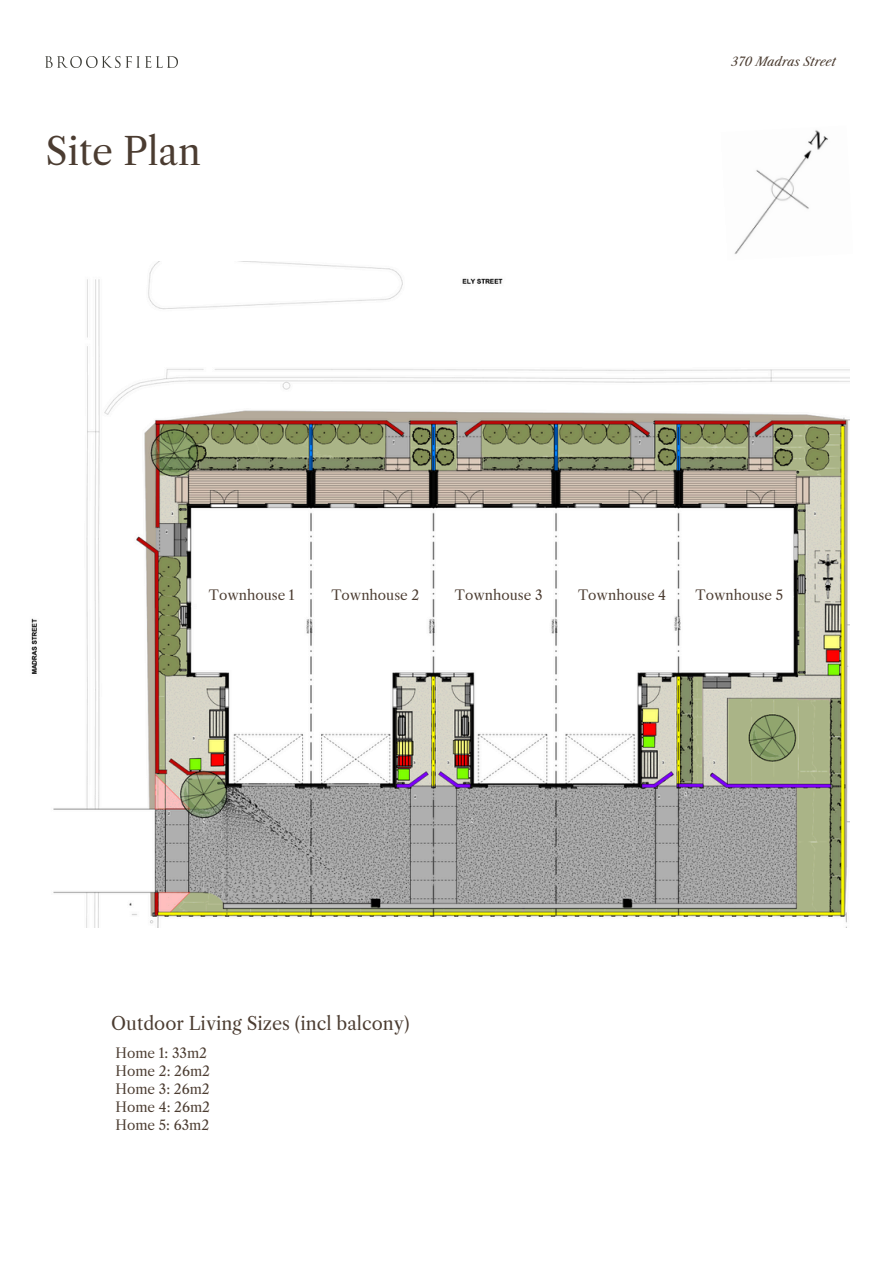
<style>
.page{position:relative;width:894px;height:1264px;background:#fff}
.page>*{position:absolute;margin:0;border:0;box-sizing:border-box;transform-origin:0 0}
.t1{font:37.2px "Libre Caslon Text";color:#4b3c31}
.t2{font:18px "Libre Caslon Text";color:#4b3c31}
.t3{font:13.5px/18px "Libre Caslon Text";color:#4b3c31}
.t4{font:italic 12px "Libre Caslon Text";color:#4b3c31}
</style>
<div class="page">
<img style="left:46px;top:56px;width:131px;height:11px">
<img style="left:734px;top:130px;width:94px;height:124px">
<img style="left:31px;top:261px;width:818px;height:666px">
<div style="left:197px;top:575px;width:103px;height:38px;background:#fff"></div>
<div style="left:320px;top:575px;width:103px;height:38px;background:#fff"></div>
<div style="left:444px;top:575px;width:103px;height:38px;background:#fff"></div>
<div style="left:567px;top:575px;width:103px;height:38px;background:#fff"></div>
<div style="left:684px;top:575px;width:103px;height:38px;background:#fff"></div>
<p class="t1" style="left:46px;top:129px;width:157px">Site Plan</p>
<p class="t4" style="left:731px;top:54px;width:106px">370 Madras Street</p>
<p class="t3" style="left:209px;top:586px;width:87px">Townhouse 1</p>
<h3 class="t3" style="left:331px;top:586px;width:89px">Townhouse 2</h3>
<h3 class="t3" style="left:455px;top:586px;width:89px">Townhouse 3</h3>
<h3 class="t3" style="left:578px;top:586px;width:89px">Townhouse 4</h3>
<h3 class="t3" style="left:695px;top:586px;width:89px">Townhouse 5</h3>
<p class="t2" style="left:111px;top:1012px;width:300px">Outdoor Living Sizes (incl balcony)</p>
<h1 class="t3" style="left:115px;top:1044px;width:96px">Home 1: 33m2<br>Home 2: 26m2<br>Home 3: 26m2<br>Home 4: 26m2<br>Home 5: 63m2</h1>
</div>
